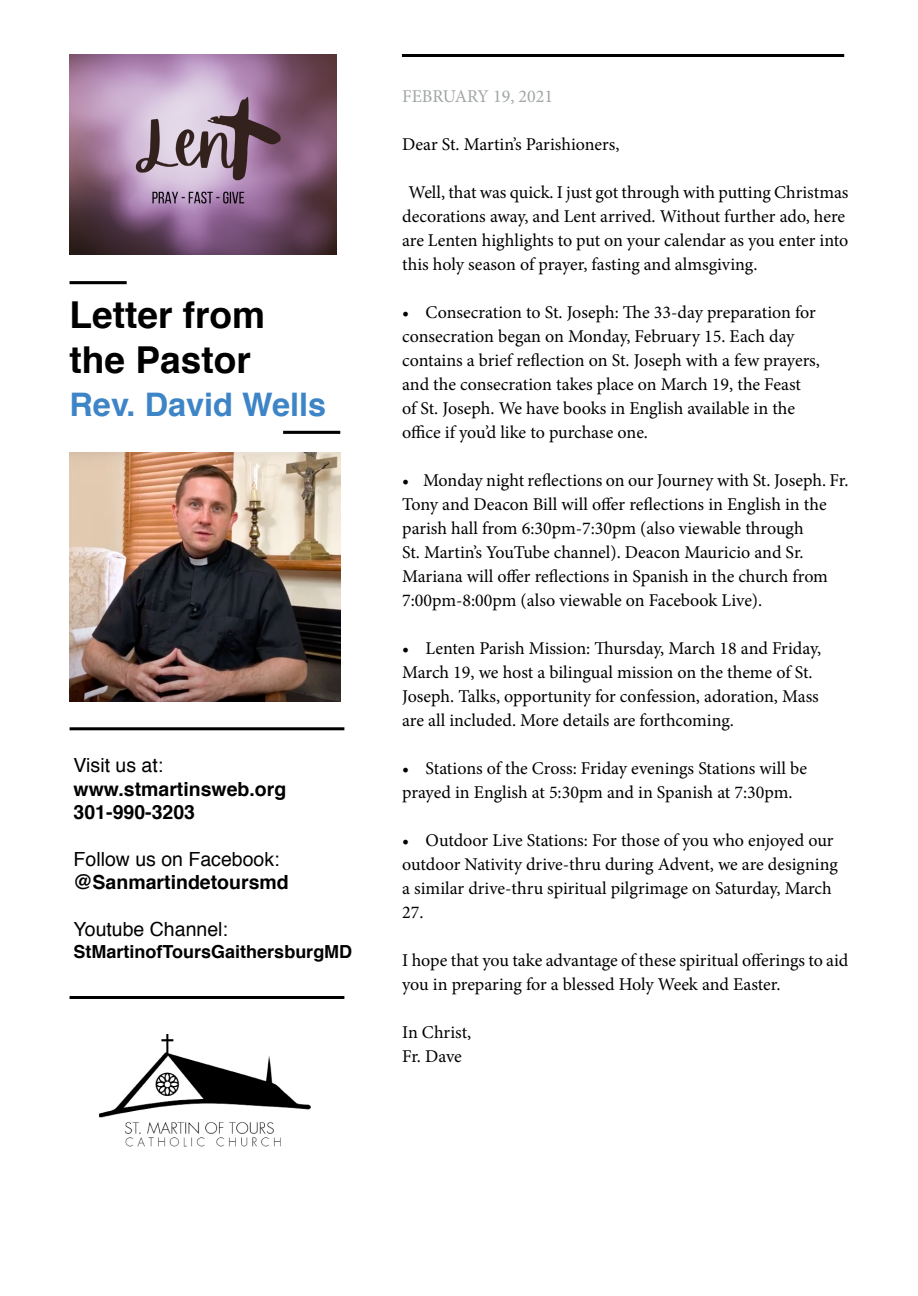
<style>
.page{position:relative;width:918px;height:1296px;background:#fff}
.page>*{position:absolute;margin:0;border:0;box-sizing:border-box;transform-origin:0 0}
.t1{font:700 37.05px/44.5px "Helvetica";color:#000}
.t2{font:700 32.4px "Helvetica";color:#3d85c6}
.t3{font:700 19.5px/23.4px "Helvetica";color:#000}
.t4{font:19.5px "Helvetica";color:#000}
.t5{font:18px/24px "Minion Pro";letter-spacing:-.005em;color:#000}
.t6{font:700 18px "Helvetica";color:#000}
.t7{font:18px "Minion Pro";color:#a2a6a5}
</style>
<div class="page">
<hr style="left:402px;top:54px;width:442px;height:3px;background:#000">
<hr style="left:283px;top:431px;width:57px;height:3px;background:#000">
<hr style="left:70px;top:281px;width:57px;height:3px;background:#000">
<img style="left:70px;top:452px;width:270px;height:249px">
<img style="left:70px;top:54px;width:266px;height:200px">
<hr style="left:70px;top:727px;width:274px;height:3px;background:#000">
<hr style="left:70px;top:996px;width:274px;height:3px;background:#000">
<img style="left:99px;top:1034px;width:212px;height:113px">
<h1 class="t1" style="left:70px;top:294px;width:197px">Letter from the Pastor</h1>
<h2 class="t2" style="left:70px;top:378px;width:258px">Rev. David Wells</h2>
<p class="t4" style="left:74px;top:750px;width:91px">Visit us at:</p>
<p class="t3" style="left:74px;top:777px;width:214px">www.stmartinsweb.org<br>301-990-3203</p>
<p class="t4" style="left:74px;top:844px;width:207px">Follow us on Facebook:</p>
<p class="t3" style="left:74px;top:871px;width:217px">@Sanmartindetoursmd</p>
<p class="t4" style="left:74px;top:914px;width:156px">Youtube Channel:</p>
<p class="t6" style="left:74px;top:937px;width:280px">StMartinofToursGaithersburgMD</p>
<p class="t7" style="left:402px;top:84px;width:152px">FEBRUARY 19, 2021</p>
<p class="t5" style="left:402px;top:132px;width:219px">Dear St. Martin’s Parishioners,</p>
<p class="t5" style="left:402px;top:180px;width:448px;text-indent:6px">Well, that was quick. I just got through with putting Christmas decorations away, and Lent arrived. Without further ado, here are Lenten highlights to put on your calendar as you enter into this holy season of prayer, fasting and almsgiving.</p>
<p class="t5" style="left:402px;top:300px;width:419px">• Consecration to St. Joseph: The 33-day preparation for consecration began on Monday, February 15. Each day contains a brief reflection on St. Joseph with a few prayers, and the consecration takes place on March 19, the Feast<br>of St. Joseph. We have books in English available in the office if you’d like to purchase one.</p>
<p class="t5" style="left:402px;top:468px;width:448px">• Monday night reflections on our Journey with St. Joseph. Fr.<br>Tony and Deacon Bill will offer reflections in English in the parish hall from 6:30pm-7:30pm (also viewable through<br>St. Martin’s YouTube channel). Deacon Mauricio and Sr.<br>Mariana will offer reflections in Spanish in the church from 7:00pm-8:00pm (also viewable on Facebook Live).</p>
<p class="t5" style="left:402px;top:636px;width:420px">• Lenten Parish Mission: Thursday, March 18 and Friday, March 19, we host a bilingual mission on the theme of St.<br>Joseph. Talks, opportunity for confession, adoration, Mass are all included. More details are forthcoming.</p>
<p class="t5" style="left:402px;top:756px;width:406px">• Stations of the Cross: Friday evenings Stations will be prayed in English at 5:30pm and in Spanish at 7:30pm.</p>
<p class="t5" style="left:402px;top:828px;width:437px">• Outdoor Live Stations: For those of you who enjoyed our outdoor Nativity drive-thru during Advent, we are designing a similar drive-thru spiritual pilgrimage on Saturday, March 27.</p>
<p class="t5" style="left:402px;top:948px;width:448px">I hope that you take advantage of these spiritual offerings to aid you in preparing for a blessed Holy Week and Easter.</p>
<p class="t5" style="left:402px;top:1020px;width:71px">In Christ,<br>Fr. Dave</p>
</div>
